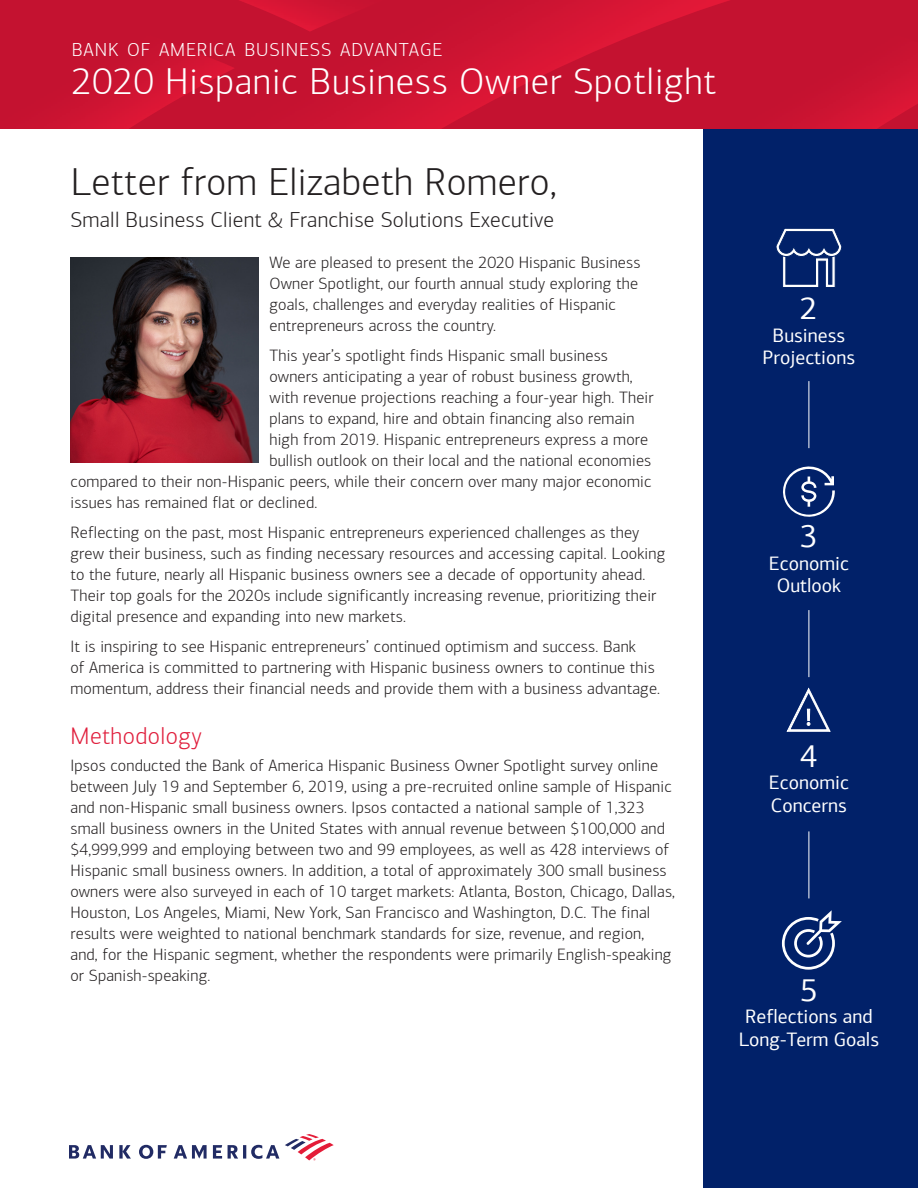
<style>
.page{position:relative;width:918px;height:1188px;background:#fff}
.page>*{position:absolute;margin:0;border:0;box-sizing:border-box;transform-origin:0 0}
.t1{font:300 39px "Connections";letter-spacing:.01em;color:#231f20}
.t2{font:300 37.5px "Connections";letter-spacing:.02em;color:#fff}
.t3{font:31.5px "Connections";color:#fff}
.t4{font:300 24px "Connections";letter-spacing:.02em;color:#e01e3c}
.t5{font:300 21.75px "Connections";letter-spacing:.01em;color:#231f20}
.t6{font:19.5px/22.5px "Connections";color:#fff;text-align:center}
.t7{font:300 18.9px "Connections";letter-spacing:.045em;color:#fff}
.t8{font:300 16.5px/21px "Connections";letter-spacing:.01em;color:#231f20}
</style>
<div class="page">
<div style="left:0;top:0;width:734px;height:129px;background:#c41230"></div>
<img style="left:64px;top:65px;width:110px;height:64px">
<img style="left:174px;top:0;width:556px;height:129px">
<div style="left:734px;top:0;width:184px;height:129px;background:#c41230"></div>
<img style="left:812px;top:66px;width:106px;height:63px">
<svg style="left:285px;top:1134px;width:49px;height:26px"></svg>
<svg style="left:69px;top:1145px;width:210px;height:14px"></svg>
<img style="left:70px;top:257px;width:188px;height:206px">
<div style="left:703px;top:130px;width:215px;height:1058px;background:#012169"></div>
<svg style="left:776px;top:228px;width:66px;height:59px"></svg>
<svg style="left:783px;top:466px;width:52px;height:51px"></svg>
<svg style="left:782px;top:910px;width:60px;height:60px"></svg>
<hr style="left:809px;top:610px;width:1px;height:67px;background:#fff">
<hr style="left:809px;top:381px;width:1px;height:67px;background:#fff">
<hr style="left:809px;top:831px;width:1px;height:67px;background:#fff">
<svg style="left:787px;top:688px;width:43px;height:43px"></svg>
<p class="t7" style="left:72px;top:39px;width:372px">BANK OF AMERICA BUSINESS ADVANTAGE</p>
<h1 class="t2" style="left:72px;top:60px;width:646px">2020 Hispanic Business Owner Spotlight</h1>
<h2 class="t1" style="left:70px;top:160px;width:488px">Letter from Elizabeth Romero,</h2>
<h2 class="t5" style="left:70px;top:207px;width:485px">Small Business Client &amp; Franchise Solutions Executive</h2>
<p class="t8" style="left:270px;top:252px;width:372px">We are pleased to present the 2020 Hispanic Business Owner Spotlight, our fourth annual study exploring the goals, challenges and everyday realities of Hispanic entrepreneurs across the country.</p>
<p class="t8" style="left:270px;top:345px;width:340px">This year’s spotlight finds Hispanic small business</p>
<p class="t8" style="left:270px;top:366px;width:365px">owners anticipating a year of robust business growth,</p>
<p class="t8" style="left:270px;top:387px;width:386px">with revenue projections reaching a four-year high. Their</p>
<p class="t8" style="left:270px;top:408px;width:367px">plans to expand, hire and obtain financing also remain</p>
<p class="t8" style="left:270px;top:429px;width:380px">high from 2019. Hispanic entrepreneurs express a more</p>
<p class="t8" style="left:270px;top:450px;width:383px">bullish outlook on their local and the national economies</p>
<p class="t8" style="left:70px;top:471px;width:582px">compared to their non-Hispanic peers, while their concern over many major economic</p>
<p class="t8" style="left:70px;top:492px;width:248px">issues has remained flat or declined.</p>
<p class="t8" style="left:70px;top:522px;width:596px">Reflecting on the past, most Hispanic entrepreneurs experienced challenges as they grew their business, such as finding necessary resources and accessing capital. Looking to the future, nearly all Hispanic business owners see a decade of opportunity ahead.<br>Their top goals for the 2020s include significantly increasing revenue, prioritizing their digital presence and expanding into new markets.</p>
<p class="t8" style="left:70px;top:636px;width:591px">It is inspiring to see Hispanic entrepreneurs’ continued optimism and success. Bank<br>of America is committed to partnering with Hispanic business owners to continue this momentum, address their financial needs and provide them with a business advantage.</p>
<h3 class="t4" style="left:70px;top:722px;width:133px">Methodology</h3>
<p class="t8" style="left:70px;top:755px;width:606px">Ipsos conducted the Bank of America Hispanic Business Owner Spotlight survey online between July 19 and September 6, 2019, using a pre-recruited online sample of Hispanic and non-Hispanic small business owners. Ipsos contacted a national sample of 1,323 small business owners in the United States with annual revenue between $100,000 and $4,999,999 and employing between two and 99 employees, as well as 428 interviews of Hispanic small business owners. In addition, a total of approximately 300 small business owners were also surveyed in each of 10 target markets: Atlanta, Boston, Chicago, Dallas, Houston, Los Angeles, Miami, New York, San Francisco and Washington, D.C. The final results were weighted to national benchmark standards for size, revenue, and region, and, for the Hispanic segment, whether the respondents were primarily English-speaking or Spanish-speaking.</p>
<p class="t3" style="left:800px;top:290px;width:19px">2</p>
<p class="t6" style="left:763px;top:324px;width:94px">Business<br>Projections</p>
<p class="t3" style="left:800px;top:518px;width:19px">3</p>
<p class="t6" style="left:769px;top:552px;width:82px">Economic<br>Outlook</p>
<p class="t3" style="left:800px;top:737px;width:19px">4</p>
<p class="t6" style="left:769px;top:771px;width:82px;text-align:left">Economic<br>Concerns</p>
<p class="t3" style="left:800px;top:971px;width:19px">5</p>
<p class="t6" style="left:739px;top:1005px;width:142px">Reflections and<br>Long-Term Goals</p>
</div>
